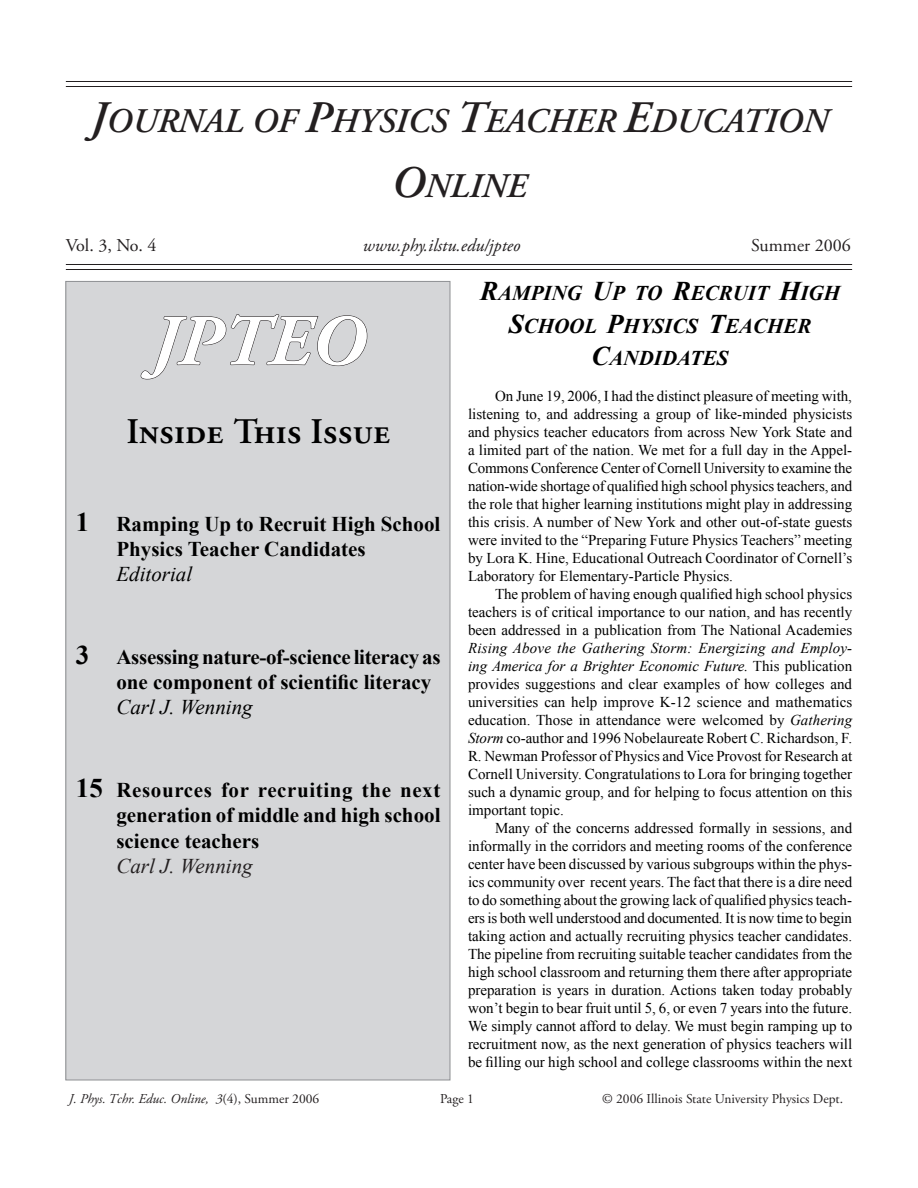
<style>
.page{position:relative;width:918px;height:1188px;background:#fff}
.page>*{position:absolute;margin:0;border:0;box-sizing:border-box;transform-origin:0 0}
.t1{font:italic 700 72px "Adobe Garamond Pro";color:#fff}
.t2{font:600 36px "Adobe Garamond Pro";color:#000}
.t3{font:italic 600 34.5px/64.8px "Adobe Garamond Pro";color:#231f20;text-align:center}
.t4{font:700 27px "Times New Roman";color:#000}
.t5{font:700 21px/25.2px "Times New Roman";color:#000}
.t6{font:italic 700 21px/32.4px "Times New Roman";color:#000;text-align:center}
.t7{font:italic 21px "Times New Roman";color:#000}
.t8{font:italic 21px "Times New Roman";color:#231f20}
.t9{font:italic 18px "Adobe Garamond Pro";color:#231f20}
.t10{font:18px "Adobe Garamond Pro";color:#231f20}
.t11{font:15px/18px "Times New Roman";color:#000;text-align:justify}
.t12{font:13.5px "Adobe Garamond Pro";color:#231f20}
.t13{font:italic 13.5px "Adobe Garamond Pro";color:#231f20}
.s1{font-size:45px}
.s2{font-size:27px}
.s3{font-style:italic}
.s4{font-style:normal}
</style>
<div class="page">
<hr style="left:66px;top:81px;width:786px;height:1px;background:#231f20">
<hr style="left:66px;top:86px;width:786px;height:1px;background:#231f20">
<hr style="left:66px;top:264px;width:786px;height:1px;background:#231f20">
<hr style="left:66px;top:269px;width:786px;height:1px;background:#231f20">
<div style="left:66px;top:281px;width:384px;height:799px;background:#d5d6d8"></div>
<svg style="left:140px;top:314px;width:228px;height:66px"></svg>
<h3 class="t3" style="left:90px;top:90px;width:739px"><span class="s1">J</span>OURNAL OF <span class="s1">P</span>HYSICS <span class="s1">T</span>EACHER <span class="s1">E</span>DUCATION<br><span class="s1">O</span>NLINE</h3>
<p class="t10" style="left:66px;top:235px;width:92px">Vol. 3, No. 4</p>
<p class="t9" style="left:363px;top:235px;width:159px">www.phy.ilstu.edu/jpteo</p>
<p class="t10" style="left:751px;top:235px;width:101px">Summer 2006</p>
<h3 class="t6" style="left:480px;top:277px;width:362px"><span class="s2">R</span>AMPING <span class="s2">U</span>P TO <span class="s2">R</span>ECRUIT <span class="s2">H</span>IGH<br><span class="s2">S</span>CHOOL <span class="s2">P</span>HYSICS <span class="s2">T</span>EACHER<br><span class="s2">C</span>ANDIDATES</h3>
<p class="t11" style="left:468px;top:387px;width:386px;text-indent:27px">On June 19, 2006, I had the distinct pleasure of meeting with, listening to, and addressing a group of like-minded physicists and physics teacher educators from across New York State and a limited part of the nation. We met for a full day in the Appel-Commons Conference Center of Cornell University to examine the nation-wide shortage of qualified high school physics teachers, and the role that higher learning institutions might play in addressing this crisis. A number of New York and other out-of-state guests were invited to the “Preparing Future Physics Teachers” meeting by Lora K. Hine, Educational Outreach Coordinator of Cornell’s Laboratory for Elementary-Particle Physics.</p>
<p class="t11" style="left:468px;top:585px;width:386px;text-indent:27px">The problem of having enough qualified high school physics teachers is of critical importance to our nation, and has recently been addressed in a publication from The National Academies</p>
<p class="t11" style="left:468px;top:639px;width:386px"><span class="s3">Rising Above the Gathering Storm: Energizing and Employ&shy;ing America for a Brighter Economic Future.</span> This publication provides suggestions and clear examples of how colleges and universities can help improve K-12 science and mathematics education. Those in attendance were welcomed by <span class="s3">Gathering Storm</span> co-author and 1996 Nobelaureate Robert C. Richardson, F.<br>R. Newman Professor of Physics and Vice Provost for Research at Cornell University. Congratulations to Lora for bringing together such a dynamic group, and for helping to focus attention on this important topic.</p>
<p class="t11" style="left:468px;top:819px;width:386px;text-indent:27px">Many of the concerns addressed formally in sessions, and informally in the corridors and meeting rooms of the conference center have been discussed by various subgroups within the phys&shy;ics community over recent years. The fact that there is a dire need to do something about the growing lack of qualified physics teach&shy;ers is both well understood and documented. It is now time to begin taking action and actually recruiting physics teacher candidates.<br>The pipeline from recruiting suitable teacher candidates from the high school classroom and returning them there after appropriate preparation is years in duration. Actions taken today probably won’t begin to bear fruit until 5, 6, or even 7 years into the future.<br>We simply cannot afford to delay. We must begin ramping up to recruitment now, as the next generation of physics teachers will be filling our high school and college classrooms within the next</p>
<h1 class="t1" style="left:151px;top:300px;width:216px">JPTEO</h1>
<h2 class="t2" style="left:126px;top:411px;width:265px">INSIDE THIS ISSUE</h2>
<h3 class="t4" style="left:76px;top:506px;width:15px">1</h3>
<h3 class="t5" style="left:116px;top:511px;width:325px">Ramping Up to Recruit High School<br>Physics Teacher Candidates</h3>
<h3 class="t7" style="left:116px;top:562px;width:77px">Editorial</h3>
<h3 class="t4" style="left:76px;top:639px;width:15px">3</h3>
<h3 class="t5" style="left:116px;top:644px;width:326px">Assessing nature-of-science literacy as one component of scientific literacy</h3>
<h3 class="t7" style="left:116px;top:695px;width:138px">Carl J. Wenning</h3>
<h3 class="t5" style="left:116px;top:777px;width:326px;text-align:justify;text-indent:-40px"><span class="s2">15</span> Resources for recruiting the next generation of middle and high school science teachers</h3>
<h3 class="t8" style="left:116px;top:854px;width:138px">Carl J. Wenning</h3>
<p class="t13" style="left:69px;top:1091px;width:252px">J. Phys. Tchr. Educ. Online, 3<span class="s4">(4), Summer 2006</span></p>
<p class="t12" style="left:440px;top:1091px;width:35px">Page 1</p>
<p class="t12" style="left:602px;top:1091px;width:242px">© 2006 Illinois State University Physics Dept.</p>
</div>
